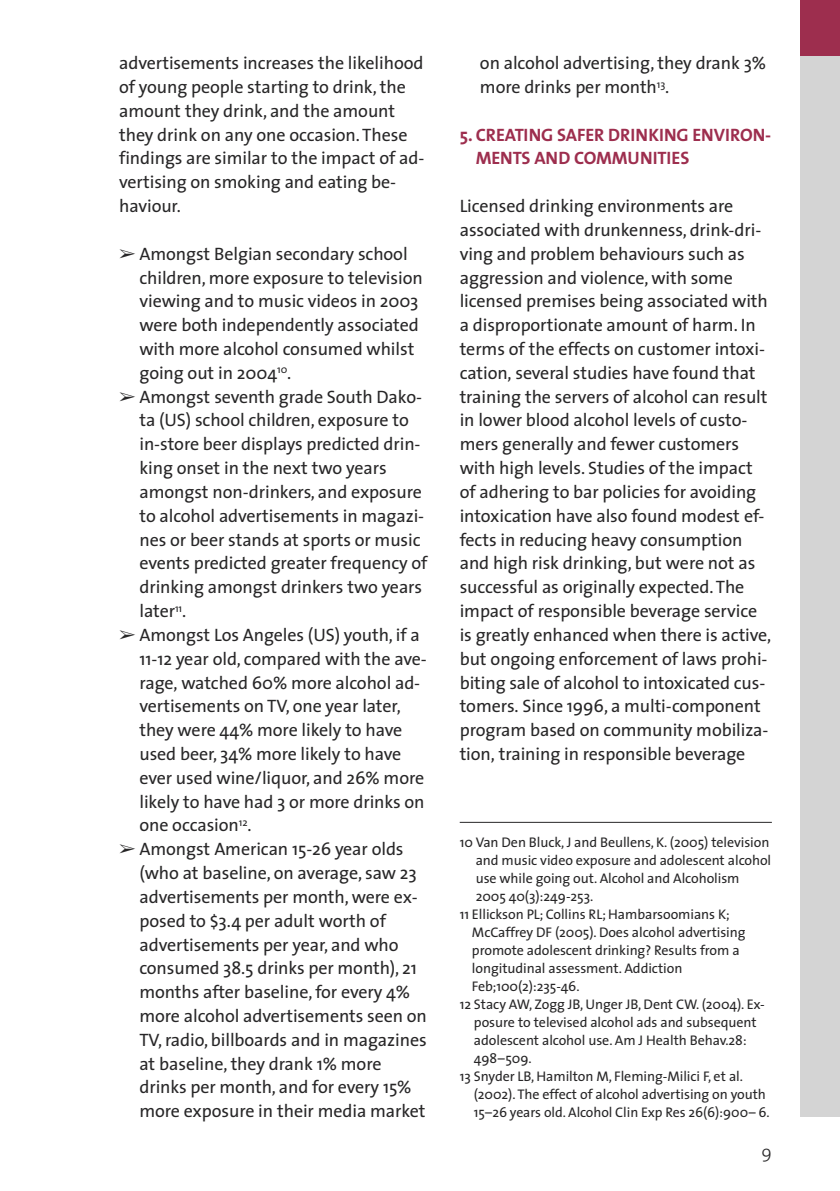
<style>
.page{position:relative;width:840px;height:1191px;background:#fff}
.page>*{position:absolute;margin:0;border:0;box-sizing:border-box;transform-origin:0 0}
.t1{font:18px/23.8px "The Sans";letter-spacing:-.005em;color:#272627}
.t2{font:700 18px/23.8px "The Sans";letter-spacing:-.005em;color:#9d2e4e}
.t3{font:300 18px "The Sans";color:#272627}
.t4{font:14px "The Sans";letter-spacing:-.005em;color:#272627}
</style>
<div class="page">
<div style="left:799px;top:0;width:40px;height:57px;background:#9d2e4e"></div>
<div style="left:799px;top:57px;width:40px;height:1060px;background:#d4d4d4"></div>
<hr style="left:459px;top:822px;width:312px;height:1px;background:#272627">
<p class="t1" style="left:119px;top:53px;width:306px">advertisements increases the likelihood of young people starting to drink, the amount they drink, and the amount they drink on any one occasion.These findings are similar to the impact of ad&shy;vertising on smoking and eating be&shy;haviour.</p>
<p class="t1" style="left:139px;top:243px;width:285px;text-indent:-20px">➢ Amongst Belgian secondary school children, more exposure to television viewing and to music videos in 2003 were both independently associated with more alcohol consumed whilst going out in 2004<sup>10</sup>.</p>
<p class="t1" style="left:139px;top:386px;width:289px;text-indent:-20px">➢ Amongst seventh grade South Dako&shy;ta (US) school children, exposure to in-store beer displays predicted drin&shy;king onset in the next two years amongst non-drinkers, and exposure to alcohol advertisements in magazi&shy;nes or beer stands at sports or music events predicted greater frequency of drinking amongst drinkers two years later<sup>11</sup>.</p>
<p class="t1" style="left:139px;top:624px;width:288px;text-indent:-20px">➢ Amongst Los Angeles (US) youth, if a<br>11-12 year old, compared with the ave&shy;rage, watched 60% more alcohol ad&shy;vertisements on TV, one year later, they were 44% more likely to have used beer, 34% more likely to have ever used wine/liquor, and 26% more likely to have had 3 or more drinks on one occasion<sup>12</sup>.</p>
<p class="t1" style="left:139px;top:839px;width:289px;text-indent:-20px">➢ Amongst American 15-26 year olds (who at baseline, on average, saw 23 advertisements per month, were ex&shy;posed to $3.4 per adult worth of advertisements per year, and who consumed 38.5 drinks per month), 21 months after baseline, for every 4% more alcohol advertisements seen on TV, radio, billboards and in magazines at baseline, they drank 1% more drinks per month, and for every 15% more exposure in their media market</p>
<p class="t1" style="left:479px;top:53px;width:287px">on alcohol advertising, they drank 3% more drinks per month<sup>13</sup>.</p>
<p class="t2" style="left:475px;top:124px;width:297px;text-indent:-16px">5. CREATING SAFER DRINKING ENVIRON-<br>MENTS AND COMMUNITIES</p>
<p class="t1" style="left:459px;top:196px;width:313px">Licensed drinking environments are associated with drunkenness, drink-dri&shy;ving and problem behaviours such as aggression and violence, with some licensed premises being associated with a disproportionate amount of harm. In terms of the effects on customer intoxi&shy;cation, several studies have found that training the servers of alcohol can result in lower blood alcohol levels of custo&shy;mers generally and fewer customers with high levels. Studies of the impact of adhering to bar policies for avoiding intoxication have also found modest ef&shy;fects in reducing heavy consumption and high risk drinking, but were not as successful as originally expected.The impact of responsible beverage service is greatly enhanced when there is active, but ongoing enforcement of laws prohi&shy;biting sale of alcohol to intoxicated cus&shy;tomers. Since 1996, a multi-component program based on community mobiliza&shy;tion, training in responsible beverage</p>
<p class="t4" style="left:459px;top:836px;width:311px">10 Van Den Bluck, J and Beullens, K. (2005) television</p>
<p class="t4" style="left:475px;top:854px;width:297px">and music video exposure and adolescent alcohol</p>
<p class="t4" style="left:475px;top:872px;width:265px">use while going out. Alcohol and Alcoholism</p>
<p class="t4" style="left:475px;top:890px;width:119px">2005 40(3):249-253.</p>
<p class="t4" style="left:459px;top:908px;width:271px">11 Ellickson PL; Collins RL; Hambarsoomians K;</p>
<p class="t4" style="left:471px;top:926px;width:275px">McCaffrey DF (2005). Does alcohol advertising</p>
<p class="t4" style="left:471px;top:944px;width:269px">promote adolescent drinking? Results from a</p>
<p class="t4" style="left:471px;top:962px;width:212px">longitudinal assessment. Addiction</p>
<p class="t4" style="left:471px;top:980px;width:109px">Feb;100(2):235-46.</p>
<p class="t4" style="left:459px;top:998px;width:306px">12 Stacy AW, Zogg JB, Unger JB, Dent CW. (2004). Ex-</p>
<p class="t4" style="left:473px;top:1016px;width:284px">posure to televised alcohol ads and subsequent</p>
<p class="t4" style="left:473px;top:1034px;width:274px">adolescent alcohol use. Am J Health Behav.28:</p>
<p class="t4" style="left:473px;top:1052px;width:59px">498–509.</p>
<p class="t4" style="left:459px;top:1070px;width:284px">13 Snyder LB, Hamilton M, Fleming-Milici F, et al.</p>
<p class="t4" style="left:473px;top:1088px;width:293px">(2002).The effect of alcohol advertising on youth</p>
<p class="t4" style="left:473px;top:1106px;width:297px">15–26 years old. Alcohol Clin Exp Res 26(6):900– 6.</p>
<p class="t3" style="left:761px;top:1144px;width:12px">9</p>
</div>
